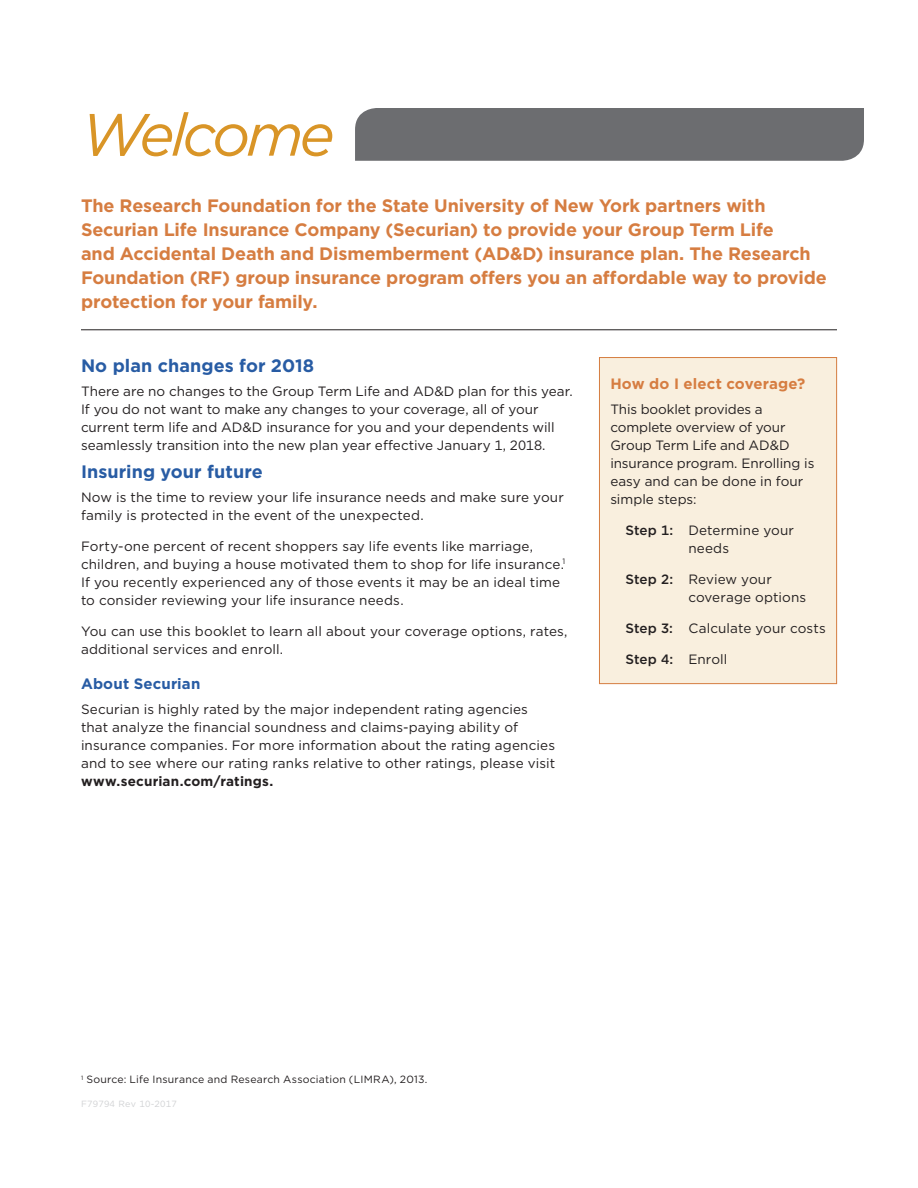
<style>
.page{position:relative;width:918px;height:1188px;background:#fff}
.page>*{position:absolute;margin:0;border:0;box-sizing:border-box;transform-origin:0 0}
.t1{font:italic 59.55px "Gotham";letter-spacing:-.06em;color:#d99527}
.t2{font:700 18px/24px "Gotham";letter-spacing:-.005em;color:#d67d41}
.t3{font:700 18px "Gotham";letter-spacing:.005em;color:#285ca4}
.t4{font:700 15px "Gotham";letter-spacing:.01em;color:#d67d41}
.t5{font:700 15px "Gotham";letter-spacing:.01em;color:#285ca4}
.t6{font:13.5px/18px "Gotham";letter-spacing:.005em;color:#231f20}
.t7{font:700 13.5px "Gotham";letter-spacing:.015em;color:#231f20}
.t8{font:500 13.5px "Gotham";color:#231f20}
.t9{font:10.5px "Gotham";letter-spacing:.02em;color:#231f20}
.t10{font:9px "Gotham";letter-spacing:.025em;color:#d1d2d4}
.s1{font-weight:500}
.s2{font-weight:400}
</style>
<div class="page">
<div style="left:599px;top:357px;width:238px;height:327px;background:#f9efde;border:1px solid #d67d41"></div>
<hr style="left:81px;top:329px;width:756px;height:1px;background:#231f20">
<div style="left:355px;top:108px;width:509px;height:53px;background:#6c6d70"></div>
<h1 class="t1" style="left:81px;top:96px;width:255px">Welcome</h1>
<p class="t2" style="left:81px;top:194px;width:747px">The Research Foundation for the State University of New York partners with Securian Life Insurance Company (Securian) to provide your Group Term Life<br>and Accidental Death and Dismemberment (AD&amp;D) insurance plan. The Research Foundation (RF) group insurance program offers you an affordable way to provide protection for your family.</p>
<h2 class="t3" style="left:81px;top:353px;width:235px">No plan changes for 2018</h2>
<p class="t6" style="left:81px;top:382px;width:493px">There are no changes to the Group Term Life and AD&amp;D plan for this year.<br>If you do not want to make any changes to your coverage, all of your current term life and AD&amp;D insurance for you and your dependents will seamlessly transition into the new plan year effective January 1, 2018.</p>
<h2 class="t3" style="left:81px;top:459px;width:184px">Insuring your future</h2>
<p class="t6" style="left:81px;top:488px;width:484px">Now is the time to review your life insurance needs and make sure your family is protected in the event of the unexpected.</p>
<p class="t6" style="left:81px;top:537px;width:486px">Forty-one percent of recent shoppers say life events like marriage, children, and buying a house motivated them to shop for life insurance.<sup>1<br></sup>If you recently experienced any of those events it may be an ideal time to consider reviewing your life insurance needs.</p>
<p class="t6" style="left:81px;top:622px;width:488px">You can use this booklet to learn all about your coverage options, rates, additional services and enroll.</p>
<p class="t5" style="left:81px;top:674px;width:121px">About Securian</p>
<p class="t6" style="left:81px;top:700px;width:476px">Securian is highly rated by the major independent rating agencies that analyze the financial soundness and claims-paying ability of insurance companies. For more information about the rating agencies and to see where our rating ranks relative to other ratings, please visit</p>
<p class="t7" style="left:81px;top:772px;width:194px">www.securian.com/ratings.</p>
<p class="t4" style="left:610px;top:374px;width:196px">How do I elect coverage?</p>
<p class="t6" style="left:610px;top:400px;width:206px">This booklet provides a complete overview of your<br>Group Term Life and AD&amp;D insurance program. Enrolling is easy and can be done in four simple steps:</p>
<p class="t6" style="left:625px;top:521px;width:170px;text-align:center"><span class="s1">Step 1:</span> Determine your needs</p>
<p class="t6" style="left:688px;top:570px;width:119px;text-indent:-63px"><span class="s1">Step 2:</span> Review your coverage options</p>
<p class="t6" style="left:625px;top:619px;width:202px"><span class="s1">Step 3:</span> Calculate your costs</p>
<p class="t8" style="left:625px;top:650px;width:104px">Step 4: <span class="s2">Enroll</span></p>
<p class="t9" style="left:81px;top:1073px;width:348px"><sup>1</sup> Source: Life Insurance and Research Association (LIMRA), 2013.</p>
<p class="t10" style="left:81px;top:1098px;width:97px">F79794 Rev 10-2017</p>
</div>
